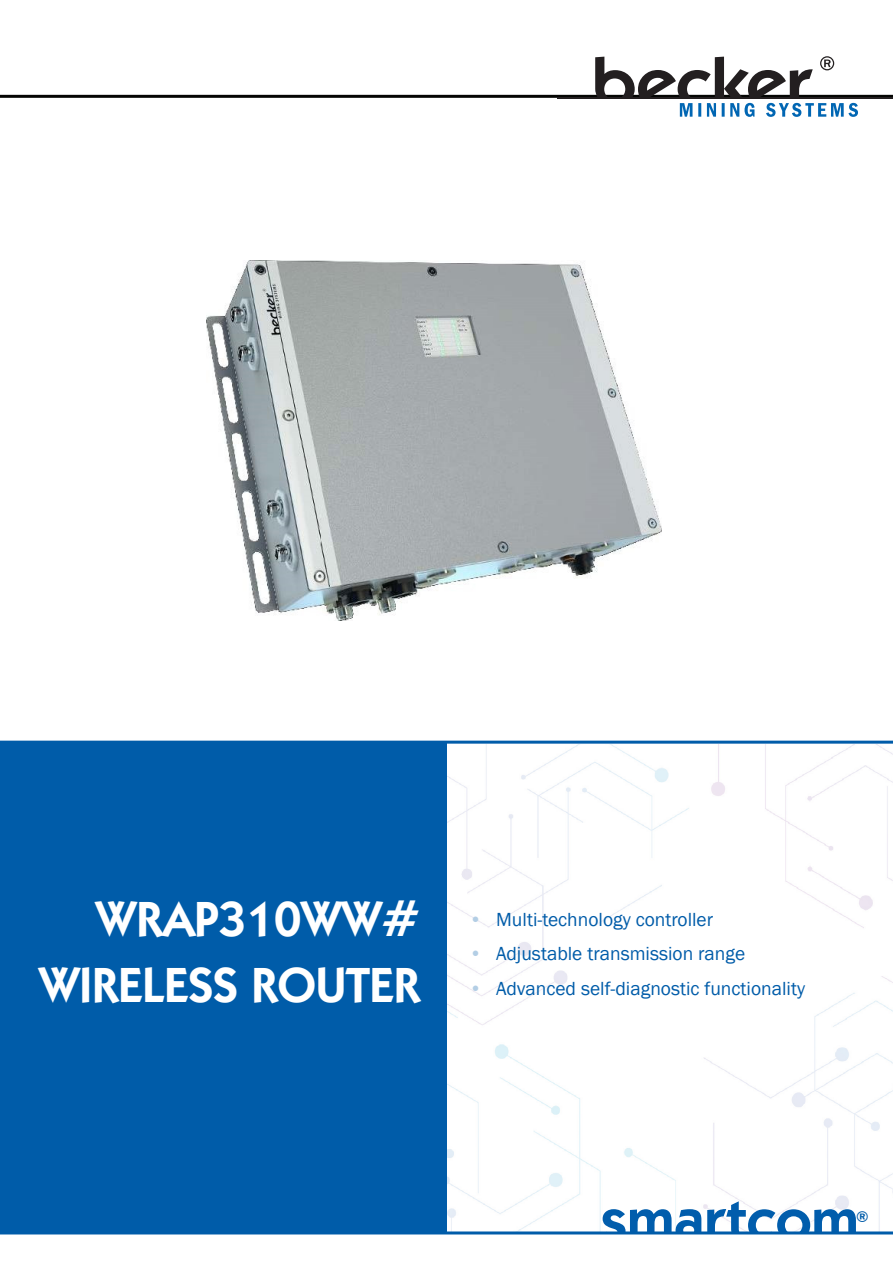
<style>
.page{position:relative;width:893px;height:1263px;background:#fff}
.page>*{position:absolute;margin:0;border:0;box-sizing:border-box;transform-origin:0 0}
.Absatz_Eigenschaft{font:600 60px "Kabel IT Cby BT";color:#015dac}
.Absatz_Eigenschaft-2{font:600 49.5px "Kabel IT Cby BT";color:#fff}
.t1{font:19.5px "Franklin Gothic";color:#005ca9}
.t2{font:600 15px "Kabel IT Cby BT";color:#005ca9}
.s1{color:#b3cee5}
</style>
<div class="page">
<img style="left:446px;top:744px;width:447px;height:487px">
<div style="left:0;top:741px;width:446px;height:492px;background:#005ca9"></div>
<hr style="left:0;top:95px;width:893px;height:3px;background:#040503">
<hr style="left:0;top:1231px;width:893px;height:3px;background:#005ca9">
<hr style="left:0;top:741px;width:893px;height:3px;background:#005ca9">
<img style="left:207px;top:261px;width:455px;height:359px">
<hr style="left:558px;top:97px;width:335px;height:2px;background:#231f20">
<svg style="left:820px;top:56px;width:14px;height:14px"></svg>
<svg style="left:595px;top:57px;width:218px;height:40px"></svg>
<svg style="left:680px;top:103px;width:178px;height:14px"></svg>
<p class="Absatz_Eigenschaft-2" style="left:96px;top:888px;width:325px">WRAP310WW#</p>
<p class="Absatz_Eigenschaft-2" style="left:39px;top:954px;width:382px">WIRELESS ROUTER</p>
<p class="t1" style="left:469px;top:907px;width:246px"><span class="s1">•</span> Multi-technology controller</p>
<p class="t1" style="left:469px;top:942px;width:278px"><span class="s1">•</span> Adjustable transmission range</p>
<p class="t1" style="left:469px;top:976px;width:337px"><span class="s1">•</span> Advanced self-diagnostic functionality</p>
<p class="Absatz_Eigenschaft" style="left:601px;top:1183px;width:259px">smartcom</p>
<p class="t2" style="left:856px;top:1207px;width:14px">®</p>
</div>
